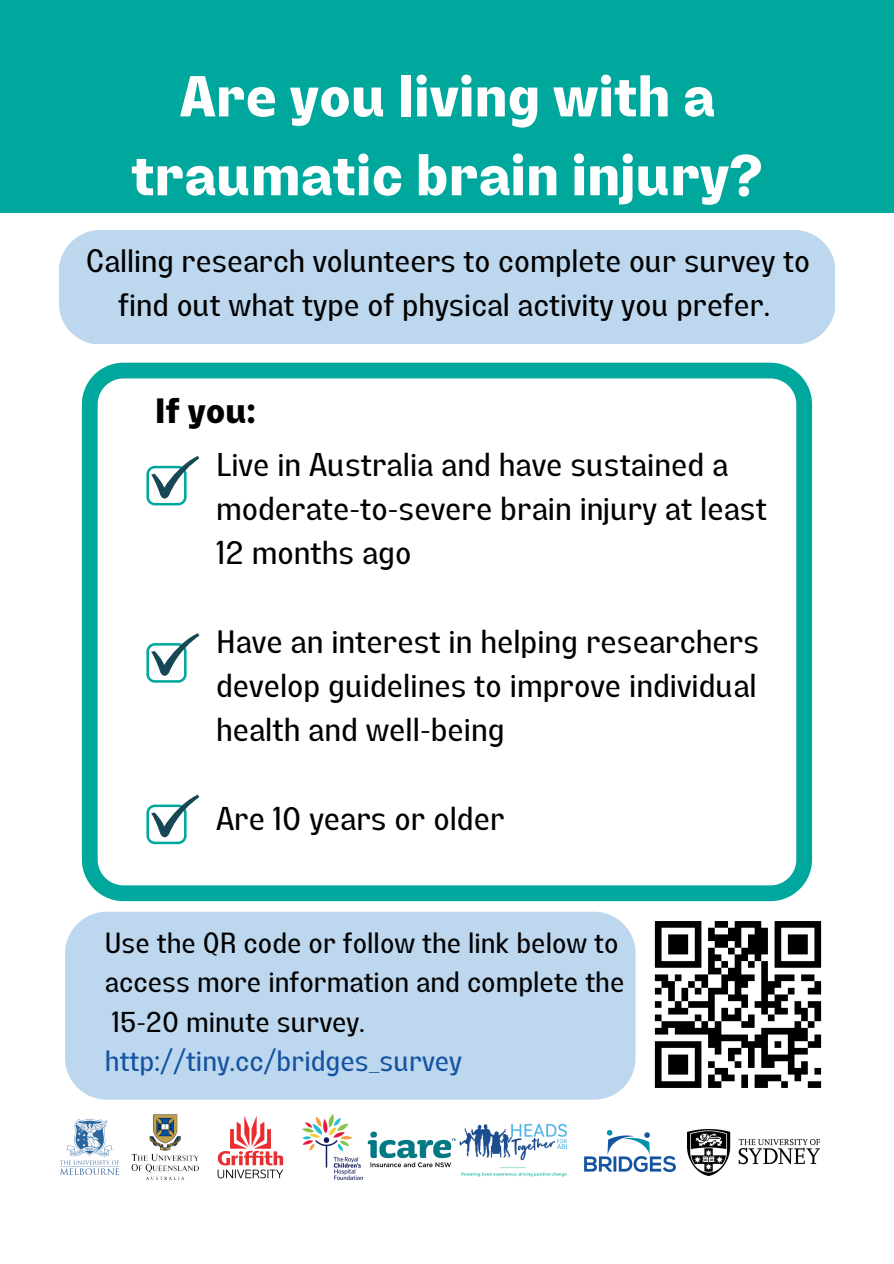
<style>
.page{position:relative;width:894px;height:1264px;background:#fff}
.page>*{position:absolute;margin:0;border:0;box-sizing:border-box;transform-origin:0 0}
.t1{font:700 57px/78.8px "Lazord";color:#fff;text-align:center}
.t2{font:700 35.1px "Lazord";color:#000}
.t3{font:32.25px/44.2px "Lazord";color:#000}
.t4{font:31.5px/44px "Lazord";color:#000;text-align:center}
.t5{font:28.5px/39.5px "Lazord";color:#000}
.t6{font:28.5px "Lazord";color:#1353a1}
</style>
<div class="page">
<div style="left:0;top:0;width:893px;height:212px;background:#00a79d"></div>
<svg style="left:82px;top:363px;width:729px;height:538px"></svg>
<svg style="left:146px;top:456px;width:53px;height:49px"></svg>
<svg style="left:146px;top:633px;width:53px;height:49px"></svg>
<svg style="left:146px;top:794px;width:53px;height:50px"></svg>
<div style="left:59px;top:230px;width:775px;height:113px;background:#bdd7ee"></div>
<div style="left:65px;top:911px;width:570px;height:188px;background:#bdd7ee"></div>
<img style="left:584px;top:1130px;width:92px;height:42px">
<img style="left:687px;top:1129px;width:132px;height:46px">
<img style="left:60px;top:1119px;width:60px;height:56px">
<img style="left:131px;top:1114px;width:68px;height:64px">
<img style="left:217px;top:1116px;width:67px;height:62px">
<img style="left:302px;top:1114px;width:48px;height:64px">
<img style="left:350px;top:1131px;width:106px;height:49px">
<img style="left:459px;top:1123px;width:108px;height:54px">
<img style="left:654px;top:921px;width:168px;height:167px">
<h1 class="t1" style="left:131px;top:64px;width:633px">Are you living with a traumatic brain injury?</h1>
<p class="t4" style="left:86px;top:243px;width:725px">Calling research volunteers to complete our survey to find out what type of physical activity you prefer.</p>
<p class="t2" style="left:155px;top:398px;width:103px">If you:</p>
<p class="t3" style="left:216px;top:446px;width:552px">Live in Australia and have sustained a moderate-to-severe brain injury at least<br>12 months ago</p>
<p class="t3" style="left:216px;top:623px;width:544px;text-align:justify">Have an interest in helping researchers develop guidelines to improve individual health and well-being</p>
<p class="t3" style="left:216px;top:800px;width:290px">Are 10 years or older</p>
<p class="t5" style="left:105px;top:926px;width:521px">Use the QR code or follow the link below to access more information and complete the<br>15-20 minute survey.</p>
<p class="t6" style="left:105px;top:1050px;width:358px">http://tiny.cc/bridges_survey</p>
</div>
